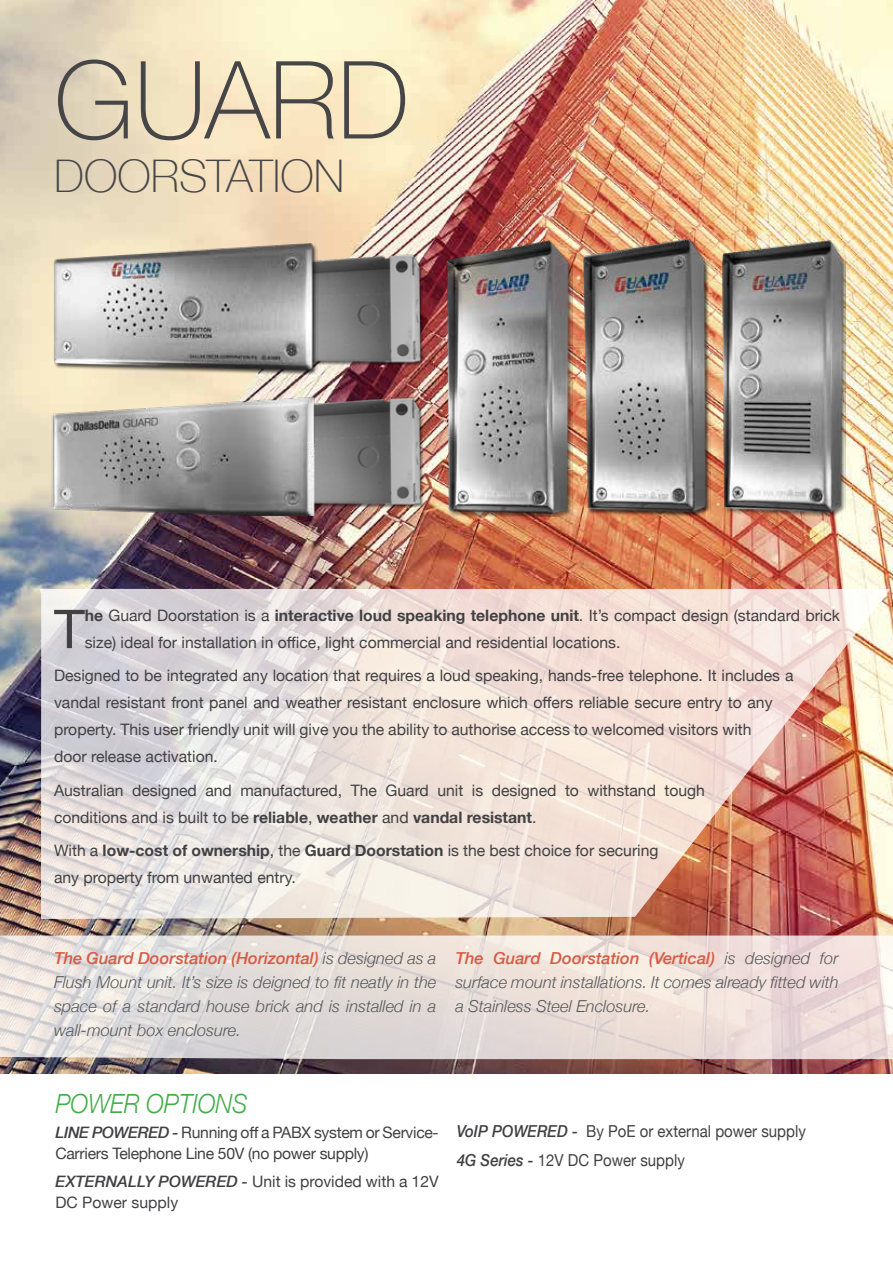
<style>
.page{position:relative;width:893px;height:1263px;background:#fff}
.page>*{position:absolute;margin:0;border:0;box-sizing:border-box;transform-origin:0 0}
.t1{font:100 108px "Helvetica Neue";color:#464547}
.t2{font:53.55px "Helvetica Neue";color:#414042}
.t3{font:100 45px "Helvetica Neue";color:#464547}
.t4{font:italic 300 26.4px "Helvetica Neue";color:#41ad49;scale:.91 1}
.t5{font:italic 300 16.5px/24px "Helvetica Neue";color:#58595b;text-align:justify}
.t6{font:16.5px/28.8px "Helvetica Neue";color:#414042;scale:.91 1}
.t7{font:15.75px/27px "Helvetica Neue";color:#414042}
.t8{font:15.75px/21px "Helvetica Neue";letter-spacing:-.02em;color:#414042}
.s1{font-weight:700}
.s2{font-weight:500;color:#d95943}
.s3{font-weight:500;font-style:italic}
</style>
<div class="page">
<img style="left:0;top:0;width:893px;height:1074px">
<svg style="left:39px;top:589px;width:851px;height:330px"></svg>
<img style="left:721px;top:240px;width:124px;height:276px">
<img style="left:583px;top:239px;width:127px;height:277px">
<img style="left:446px;top:239px;width:126px;height:278px">
<img style="left:160px;top:247px;width:274px;height:285px">
<img style="left:54px;top:243px;width:263px;height:131px">
<img style="left:40px;top:383px;width:280px;height:132px">
<svg style="left:0;top:935px;width:893px;height:124px"></svg>
<h1 class="t1" style="left:54px;top:18px;width:357px">GUARD</h1>
<h3 class="t3" style="left:54px;top:142px;width:292px">DOORSTATION</h3>
<h2 class="t2" style="left:54px;top:590px;width:32px">T</h2>
<p class="t7" style="left:85px;top:603px;width:757px"><span class="s1">he</span> Guard Doorstation is a <span class="s1">interactive loud speaking telephone unit</span>. It’s compact design (standard brick size) ideal for installation in office, light commercial and residential locations.</p>
<p class="t7" style="left:54px;top:663px;width:741px">Designed to be integrated any location that requires a loud speaking, hands-free telephone. It includes a vandal resistant front panel and weather resistant enclosure which offers reliable secure entry to any property. This user friendly unit will give you the ability to authorise access to welcomed visitors with<br>door release activation.</p>
<p class="t7" style="left:54px;top:778px;width:653px">Australian designed and manufactured, The Guard unit is designed to withstand tough conditions and is built to be <span class="s1">reliable</span>, <span class="s1">weather</span> and <span class="s1">vandal resistant</span>.</p>
<p class="t7" style="left:54px;top:838px;width:606px">With a <span class="s1">low-cost of ownership</span>, the <span class="s1">Guard Doorstation</span> is the best choice for securing any property from unwanted entry.</p>
<p class="t5" style="left:54px;top:945px;width:384px"><span class="s2">The Guard Doorstation (Horizontal)</span> is designed as a Flush Mount unit. It’s size is deigned to fit neatly in the space of a standard house brick and is installed in a wall-mount box enclosure.</p>
<p class="t5" style="left:455px;top:945px;width:385px"><span class="s2">The Guard Doorstation (Vertical)</span> is designed for surface mount installations. It comes already fitted with a Stainless Steel Enclosure.</p>
<h3 class="t4" style="left:55px;top:1083px;width:213px">POWER OPTIONS</h3>
<p class="t8" style="left:55px;top:1123px;width:385px"><span class="s3">LINE POWERED -</span> Running off a PABX system or Service-<br>Carriers Telephone Line 50V (no power supply)</p>
<p class="t7" style="left:55px;top:1171px;width:385px;line-height:21px"><span class="s3">EXTERNALLY POWERED -</span> Unit is provided with a 12V<br>DC Power supply</p>
<p class="t6" style="left:457px;top:1118px;width:385px"><span class="s3">VoIP POWERED -</span> By PoE or external power supply<br><span class="s3">4G Series -</span> 12V DC Power supply</p>
</div>
